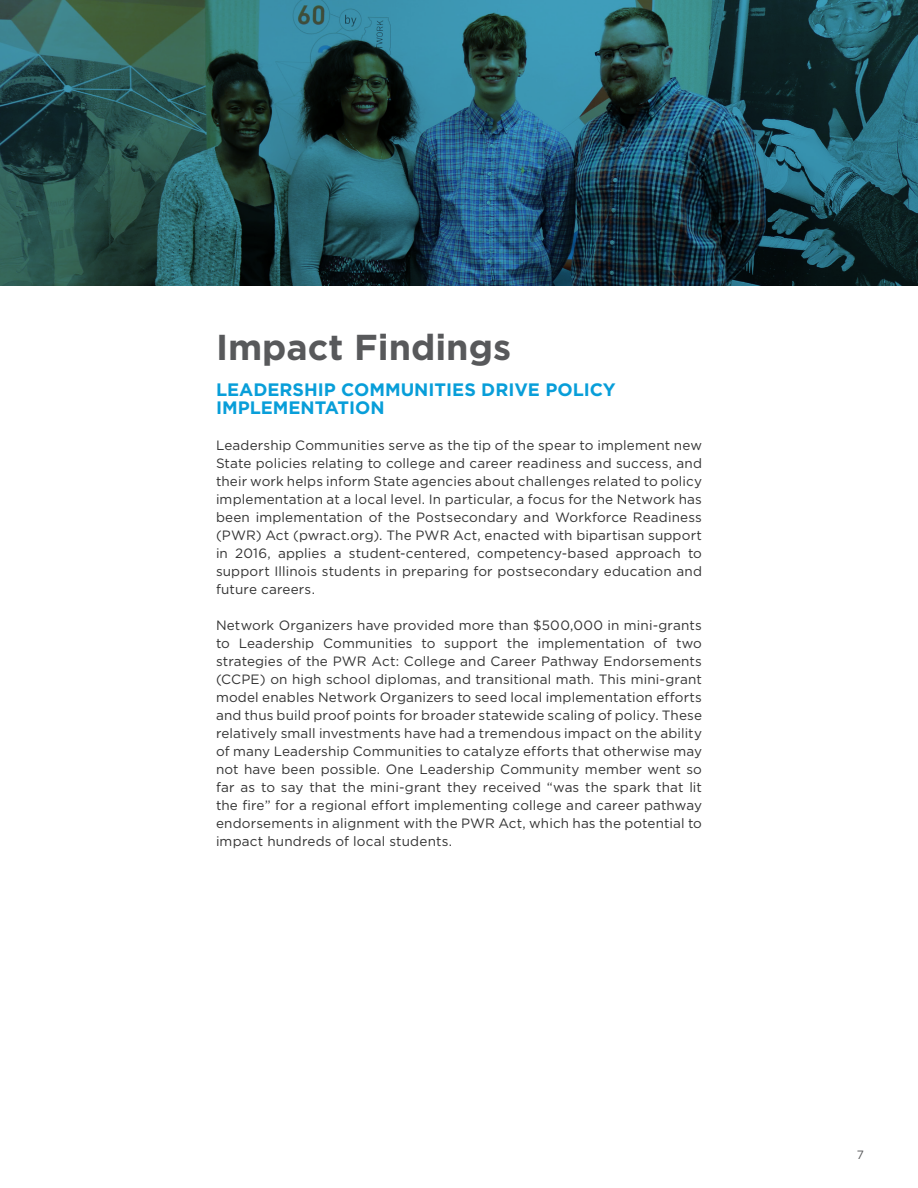
<style>
.page{position:relative;width:918px;height:1188px;background:#fff}
.page>*{position:absolute;margin:0;border:0;box-sizing:border-box;transform-origin:0 0}
.t1{font:700 36px "Gotham";color:#58595b}
.t2{font:700 18px/18px "Gotham";color:#089ed9}
.Body{font:13.5px/18px "Gotham";letter-spacing:.01em;color:#333;text-align:justify}
.t3{font:12px "Gotham";color:#58595b}
</style>
<div class="page">
<img style="left:0;top:0;width:918px;height:285px">
<p class="t1" style="left:216px;top:326px;width:297px">Impact Findings</p>
<p class="t2" style="left:216px;top:380px;width:401px">LEADERSHIP COMMUNITIES DRIVE POLICY<br>IMPLEMENTATION</p>
<p class="Body" style="left:216px;top:436px;width:488px">Leadership Communities serve as the tip of the spear to implement new State policies relating to college and career readiness and success, and their work helps inform State agencies about challenges related to policy implementation at a local level. In particular, a focus for the Network has been implementation of the Postsecondary and Workforce Readiness (PWR) Act (pwract.org). The PWR Act, enacted with bipartisan support</p>
<p class="Body" style="left:216px;top:544px;width:488px">in 2016, applies a student-centered, competency-based approach to support Illinois students in preparing for postsecondary education and future careers.</p>
<p class="Body" style="left:216px;top:616px;width:488px">Network Organizers have provided more than $500,000 in mini-grants to Leadership Communities to support the implementation of two strategies of the PWR Act: College and Career Pathway Endorsements (CCPE) on high school diplomas, and transitional math. This mini-grant model enables Network Organizers to seed local implementation efforts and thus build proof points for broader statewide scaling of policy. These relatively small investments have had a tremendous impact on the ability of many Leadership Communities to catalyze efforts that otherwise may not have been possible. One Leadership Community member went so far as to say that the mini-grant they received “was the spark that lit the fire” for a regional effort implementing college and career pathway endorsements in alignment with the PWR Act, which has the potential to impact hundreds of local students.</p>
<p class="t3" style="left:857px;top:1148px;width:9px">7</p>
</div>
